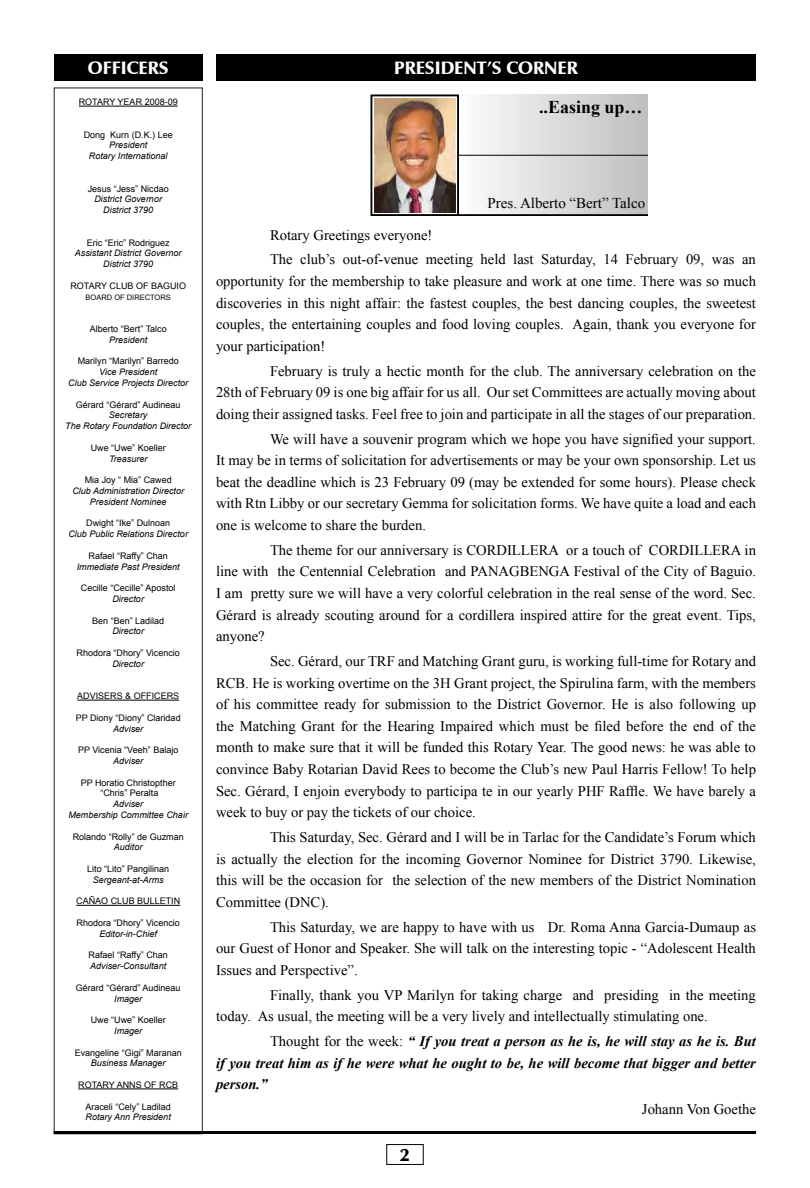
<style>
.page{position:relative;width:810px;height:1188px;background:#fff}
.page>*{position:absolute;margin:0;border:0;box-sizing:border-box;transform-origin:0 0}
.t1{font:900 18px "Zapf Humanist 601 BT";color:#fff}
.t2{font:700 18px "Times New Roman";color:#000}
.t3{font:900 18px "Zapf Humanist 601 BT";color:#000}
.t4{font:15px "Times New Roman";color:#000}
.t5{font:14.7px/21.6px "Times New Roman";color:#000;text-align:justify}
.t6{font:italic 700 14.7px/21.6px "Times New Roman";color:#000;text-align:justify}
.t7{font:9px/10.8px "Arial";color:#000;text-align:center}
.t8{font:italic 9px/10.8px "Arial";color:#000;text-align:center}
.t9{font:7.5px "Arial";color:#000}
.s1{font-weight:400;font-style:normal}
</style>
<div class="page">
<div style="left:387px;top:1144px;width:36px;height:21px;border:1px solid #000"></div>
<hr style="left:54px;top:1131px;width:702px;height:3px;background:#000">
<hr style="left:79px;top:106px;width:99px;height:1px;background:#000">
<hr style="left:77px;top:700px;width:102px;height:1px;background:#000">
<hr style="left:76px;top:905px;width:104px;height:1px;background:#000">
<hr style="left:78px;top:1089px;width:100px;height:1px;background:#000">
<div style="left:54px;top:54px;width:148px;height:27px;background:#000"></div>
<div style="left:216px;top:54px;width:540px;height:27px;background:#000"></div>
<div style="left:459px;top:94px;width:189px;height:122px;background:linear-gradient(to right,#fbfbfc,#bbbec0)"></div>
<hr style="left:459px;top:214px;width:189px;height:2px;background:#000">
<hr style="left:459px;top:155px;width:189px;height:1px;background:#000">
<img style="left:370px;top:94px;width:90px;height:122px">
<p class="t1" style="left:88px;top:57px;width:82px">OFFICERS</p>
<p class="t1" style="left:394px;top:57px;width:11px">PRES</p>
<p class="t1" style="left:435px;top:57px;width:19px">IDENT</p>
<p class="t1" style="left:487px;top:57px;width:33px">’S CORNER</p>
<p class="t2" style="left:539px;top:94px;width:105px">..Easing up…</p>
<p class="t7" style="left:79px;top:97px;width:100px">ROTARY YEAR 2008-09</p>
<p class="t7" style="left:84px;top:129px;width:91px">Dong Kurn (D.K.) Lee</p>
<p class="t8" style="left:89px;top:140px;width:80px">President<br>Rotary International</p>
<p class="t7" style="left:88px;top:183px;width:83px">Jesus “Jess” Nicdao</p>
<p class="t8" style="left:94px;top:194px;width:69px">District Governor<br>District 3790</p>
<p class="t7" style="left:87px;top:237px;width:85px">Eric “Eric” Rodriguez</p>
<p class="t8" style="left:75px;top:248px;width:108px">Assistant District Governor<br>District 3790</p>
<p class="t7" style="left:70px;top:280px;width:117px">ROTARY CLUB OF BAGUIO</p>
<p class="t9" style="left:86px;top:292px;width:87px">BOARD OF DIRECTORS</p>
<p class="t7" style="left:90px;top:324px;width:78px">Alberto “Bert” Talco</p>
<p class="t8" style="left:109px;top:334px;width:40px">President</p>
<p class="t7" style="left:78px;top:356px;width:103px">Marilyn “Marilyn” Barredo</p>
<p class="t8" style="left:68px;top:367px;width:122px">Vice President<br>Club Service Projects Director</p>
<p class="t7" style="left:76px;top:399px;width:106px">Gérard “Gérard” Audineau</p>
<p class="t8" style="left:65px;top:410px;width:128px">Secretary<br>The Rotary Foundation Director</p>
<p class="t7" style="left:91px;top:442px;width:77px">Uwe “Uwe” Koeller</p>
<p class="t8" style="left:109px;top:453px;width:40px">Treasurer</p>
<p class="t7" style="left:85px;top:475px;width:89px">Mia Joy “ Mia” Cawed</p>
<p class="t8" style="left:72px;top:486px;width:113px">Club Administration Director<br>President Nominee</p>
<p class="t7" style="left:86px;top:518px;width:86px">Dwight “Ike” Dulnoan</p>
<p class="t8" style="left:68px;top:529px;width:121px">Club Public Relations Director</p>
<p class="t7" style="left:89px;top:550px;width:81px">Rafael “Raffy” Chan</p>
<p class="t8" style="left:77px;top:561px;width:105px">Immediate Past President</p>
<p class="t7" style="left:81px;top:583px;width:96px">Cecille “Cecille” Apostol</p>
<p class="t8" style="left:112px;top:594px;width:33px">Director</p>
<p class="t7" style="left:92px;top:615px;width:74px">Ben “Ben” Ladilad</p>
<p class="t8" style="left:112px;top:626px;width:33px">Director</p>
<p class="t7" style="left:77px;top:648px;width:105px">Rhodora “Dhory” Vicencio</p>
<p class="t8" style="left:112px;top:658px;width:33px">Director</p>
<p class="t7" style="left:77px;top:691px;width:104px">ADVISERS &amp; OFFICERS</p>
<p class="t7" style="left:76px;top:712px;width:106px">PP Diony “Diony” Claridad</p>
<p class="t8" style="left:113px;top:723px;width:32px">Adviser</p>
<p class="t7" style="left:78px;top:745px;width:102px">PP Vicenia “Veeh” Balajo</p>
<p class="t8" style="left:113px;top:756px;width:32px">Adviser</p>
<p class="t7" style="left:81px;top:777px;width:96px">PP Horatio Christopther “Chris” Peralta</p>
<p class="t8" style="left:68px;top:799px;width:121px">Adviser<br>Membership Committee Chair</p>
<p class="t7" style="left:73px;top:831px;width:113px">Rolando “Rolly” de Guzman</p>
<p class="t8" style="left:114px;top:842px;width:30px">Auditor</p>
<p class="t7" style="left:87px;top:864px;width:84px">Lito “Lito” Pangilinan</p>
<p class="t8" style="left:93px;top:874px;width:73px">Sergeant-at-Arms</p>
<p class="t7" style="left:76px;top:896px;width:106px">CAÑAO CLUB BULLETIN</p>
<p class="t7" style="left:77px;top:918px;width:105px">Rhodora “Dhory” Vicencio</p>
<p class="t8" style="left:100px;top:928px;width:59px">Editor-in-Chief</p>
<p class="t7" style="left:89px;top:950px;width:81px">Rafael “Raffy” Chan</p>
<p class="t8" style="left:90px;top:961px;width:77px">Adviser-Consultant</p>
<p class="t7" style="left:76px;top:982px;width:106px">Gérard “Gérard” Audineau</p>
<p class="t8" style="left:114px;top:993px;width:30px">Imager</p>
<p class="t7" style="left:91px;top:1015px;width:77px">Uwe “Uwe” Koeller</p>
<p class="t8" style="left:114px;top:1026px;width:30px">Imager</p>
<p class="t7" style="left:75px;top:1047px;width:109px">Evangeline “Gigi” Maranan</p>
<p class="t8" style="left:91px;top:1058px;width:76px">Business Manager</p>
<p class="t7" style="left:78px;top:1080px;width:102px">ROTARY ANNS OF RCB</p>
<p class="t7" style="left:85px;top:1101px;width:87px">Araceli “Cely” Ladilad</p>
<p class="t8" style="left:86px;top:1112px;width:87px">Rotary Ann President</p>
<p class="t4" style="left:488px;top:193px;width:159px">Pres. Alberto “Bert” Talco</p>
<p class="t5" style="left:270px;top:222px;width:487px;line-height:24.9px">Rotary Greetings everyone!<br>The club’s out-of-venue meeting held last Saturday, 14 February 09, was an</p>
<p class="t5" style="left:216px;top:270px;width:542px">opportunity for the membership to take pleasure and work at one time. There was so much discoveries in this night affair: the fastest couples, the best dancing couples, the sweetest couples, the entertaining couples and food loving couples. Again, thank you everyone for your participation!</p>
<p class="t5" style="left:216px;top:360px;width:541px;text-indent:54px">February is truly a hectic month for the club. The anniversary celebration on the 28th of February 09 is one big affair for us all. Our set Committees are actually moving about doing their assigned tasks. Feel free to join and participate in all the stages of our preparation.</p>
<p class="t5" style="left:216px;top:428px;width:542px;text-indent:54px">We will have a souvenir program which we hope you have signified your support.<br>It may be in terms of solicitation for advertisements or may be your own sponsorship. Let us beat the deadline which is 23 February 09 (may be extended for some hours). Please check with Rtn Libby or our secretary Gemma for solicitation forms. We have quite a load and each one is welcome to share the burden.</p>
<p class="t5" style="left:216px;top:539px;width:542px;text-indent:54px">The theme for our anniversary is CORDILLERA or a touch of CORDILLERA in line with the Centennial Celebration and PANAGBENGA Festival of the City of Baguio.<br>I am pretty sure we will have a very colorful celebration in the real sense of the word. Sec.<br>Gérard is already scouting around for a cordillera inspired attire for the great event. Tips, anyone?</p>
<p class="t5" style="left:216px;top:650px;width:542px;text-indent:54px">Sec. Gérard, our TRF and Matching Grant guru, is working full-time for Rotary and RCB. He is working overtime on the 3H Grant project, the Spirulina farm, with the members of his committee ready for submission to the District Governor. He is also following up the Matching Grant for the Hearing Impaired which must be filed before the end of the month to make sure that it will be funded this Rotary Year. The good news: he was able to convince Baby Rotarian David Rees to become the Club’s new Paul Harris Fellow! To help Sec. Gérard, I enjoin everybody to participa te in our yearly PHF Raffle. We have barely a week to buy or pay the tickets of our choice.</p>
<p class="t5" style="left:216px;top:826px;width:541px;text-indent:54px">This Saturday, Sec. Gérard and I will be in Tarlac for the Candidate’s Forum which is actually the election for the incoming Governor Nominee for District 3790. Likewise, this will be the occasion for the selection of the new members of the District Nomination Committee (DNC).</p>
<p class="t5" style="left:216px;top:916px;width:542px;text-indent:54px">This Saturday, we are happy to have with us Dr. Roma Anna Garcia-Dumaup as our Guest of Honor and Speaker. She will talk on the interesting topic - “Adolescent Health Issues and Perspective”.</p>
<p class="t5" style="left:216px;top:984px;width:541px;text-indent:54px">Finally, thank you VP Marilyn for taking charge and presiding in the meeting today. As usual, the meeting will be a very lively and intellectually stimulating one.</p>
<p class="t6" style="left:216px;top:1030px;width:541px;text-indent:54px"><span class="s1">Thought for the week:</span> “ If you treat a person as he is, he will stay as he is. But if you treat him as if he were what he ought to be, he will become that bigger and better person.”</p>
<p class="t5" style="left:642px;top:1098px;width:116px">Johann Von Goethe</p>
<p class="t3" style="left:400px;top:1144px;width:11px">2</p>
</div>
